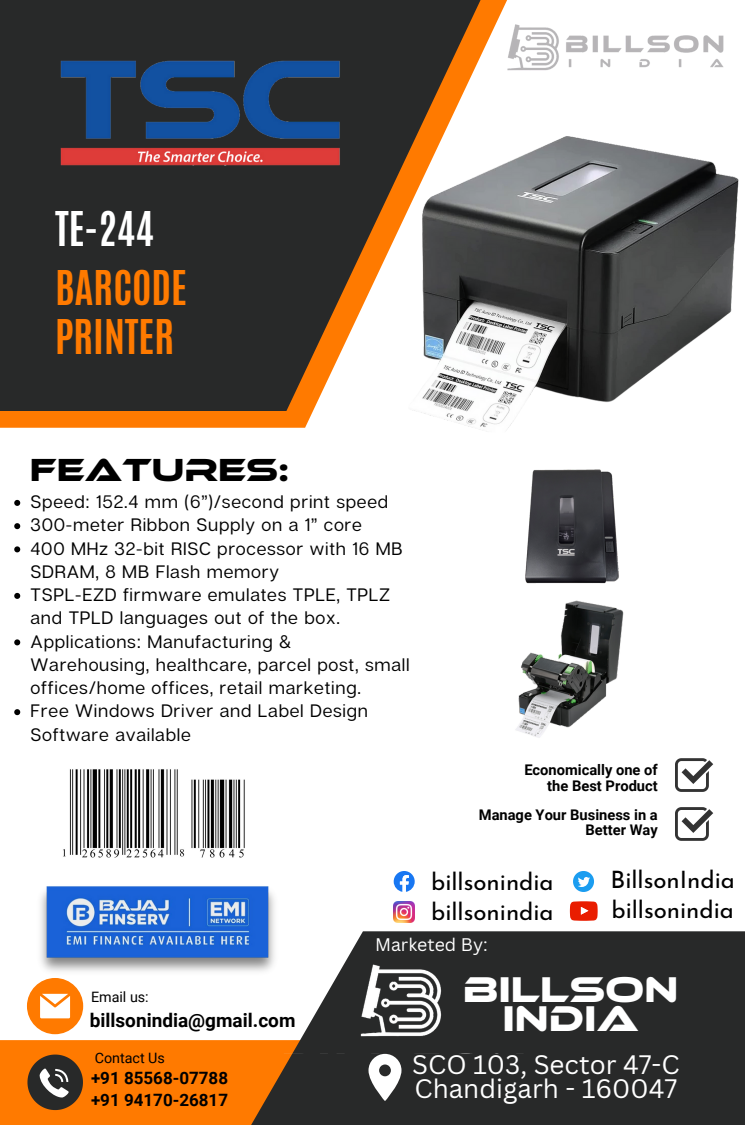
<style>
.page{position:relative;width:750px;height:1125px;background:#fff}
.page>*{position:absolute;margin:0;border:0;box-sizing:border-box;transform-origin:0 0}
.t1{font:700 40px "Antonio";color:#ff7a00}
.t2{font:700 40px "Antonio";color:#fff}
.t3{font:37px/29.2px "Ethnocentric Rg";color:#fff;text-align:center}
.t4{font:33px "Ethnocentric Rg";color:#000}
.t5{font:26px "Canva Sans";color:#fff}
.t6{font:24px "Josefin Sans";color:#000}
.t7{font:700 19px "Roboto";color:#000}
.t8{font:18px/23.2px "Articulat CF";letter-spacing:.04em;color:#000}
.t9{font:17.7px "Canva Sans";color:#fff}
.t10{font:700 17px "Roboto";color:#000}
.t11{font:700 14.7px/15px "Roboto";color:#000;text-align:right}
.t12{font:14.3px "Roboto";color:#000}
</style>
<div class="page">
<svg style="left:0;top:411px;width:313px;height:17px;background:#ff7d06"></svg>
<svg style="left:0;top:0;width:507px;height:411px;background:#4c433a"></svg>
<div style="left:0;top:1040px;width:408px;height:85px;background:#ff7a00"></div>
<svg style="left:208px;top:931px;width:537px;height:194px;background:#453c33"></svg>
<svg style="left:675px;top:758px;width:38px;height:34px"></svg>
<svg style="left:675px;top:807px;width:38px;height:34px"></svg>
<svg style="left:27px;top:1055px;width:56px;height:55px"></svg>
<img style="left:262px;top:956px;width:277px;height:97px">
<svg style="left:369px;top:1054px;width:33px;height:47px;background:#aaa"></svg>
<svg style="left:27px;top:979px;width:56px;height:55px"></svg>
<img style="left:40px;top:886px;width:272px;height:93px">
<img style="left:394px;top:901px;width:21px;height:21px">
<svg style="left:570px;top:901px;width:28px;height:20px"></svg>
<svg style="left:394px;top:871px;width:21px;height:21px"></svg>
<svg style="left:573px;top:871px;width:21px;height:21px"></svg>
<img style="left:497px;top:8px;width:227px;height:78px">
<img style="left:56px;top:32px;width:289px;height:162px">
<img style="left:408px;top:135px;width:331px;height:293px">
<img style="left:515px;top:469px;width:109px;height:269px">
<img style="left:63px;top:769px;width:182px;height:89px">
<svg style="left:14px;top:500px;width:6px;height:6px"></svg>
<svg style="left:14px;top:523px;width:6px;height:6px"></svg>
<svg style="left:14px;top:546px;width:6px;height:6px"></svg>
<svg style="left:14px;top:593px;width:6px;height:6px"></svg>
<svg style="left:14px;top:639px;width:6px;height:6px"></svg>
<svg style="left:14px;top:709px;width:6px;height:6px"></svg>
<p class="t2" style="left:55px;top:200px;width:100px">TE-244</p>
<p class="t1" style="left:55px;top:259px;width:134px">BARCODE</p>
<p class="t1" style="left:55px;top:309px;width:121px">PRINTER</p>
<p class="t4" style="left:30px;top:450px;width:262px">FEATURES:</p>
<p class="t8" style="left:31px;top:490px;width:359px">Speed: 152.4 mm (6”)/second print speed</p>
<p class="t8" style="left:31px;top:513px;width:333px">300-meter Ribbon Supply on a 1” core</p>
<p class="t8" style="left:31px;top:536px;width:374px">400 MHz 32-bit RISC processor with 16 MB<br>SDRAM, 8 MB Flash memory</p>
<p class="t8" style="left:31px;top:583px;width:361px">TSPL-EZD firmware emulates TPLE, TPLZ and TPLD languages out of the box.</p>
<p class="t8" style="left:31px;top:629px;width:381px">Applications: Manufacturing &amp;<br>Warehousing, healthcare, parcel post, small offices/home offices, retail marketing.</p>
<p class="t8" style="left:31px;top:699px;width:339px">Free Windows Driver and Label Design<br>Software available</p>
<p class="t11" style="left:524px;top:762px;width:135px">Economically one of</p>
<p class="t11" style="left:547px;top:778px;width:112px">the Best Product</p>
<p class="t11" style="left:479px;top:807px;width:181px">Manage Your Business in a<br>Better Way</p>
<p class="t6" style="left:431px;top:872px;width:124px">billsonindia</p>
<p class="t6" style="left:611px;top:870px;width:126px">BillsonIndia</p>
<p class="t6" style="left:611px;top:900px;width:124px">billsonindia</p>
<p class="t6" style="left:431px;top:902px;width:124px">billsonindia</p>
<p class="t12" style="left:91px;top:989px;width:59px">Email us:</p>
<p class="t7" style="left:90px;top:1009px;width:207px">billsonindia@gmail.com</p>
<p class="t12" style="left:95px;top:1050px;width:72px">Contact Us</p>
<p class="t10" style="left:91px;top:1068px;width:139px">+91 85568-07788</p>
<p class="t10" style="left:91px;top:1090px;width:139px">+91 94170-26817</p>
<p class="t9" style="left:375px;top:932px;width:114px">Marketed By:</p>
<p class="t3" style="left:463px;top:975px;width:217px">BILLSON<br>INDIA</p>
<p class="t5" style="left:412px;top:1047px;width:269px">SCO 103, Sector 47-C</p>
<p class="t5" style="left:414px;top:1071px;width:264px">Chandigarh - 160047</p>
</div>
